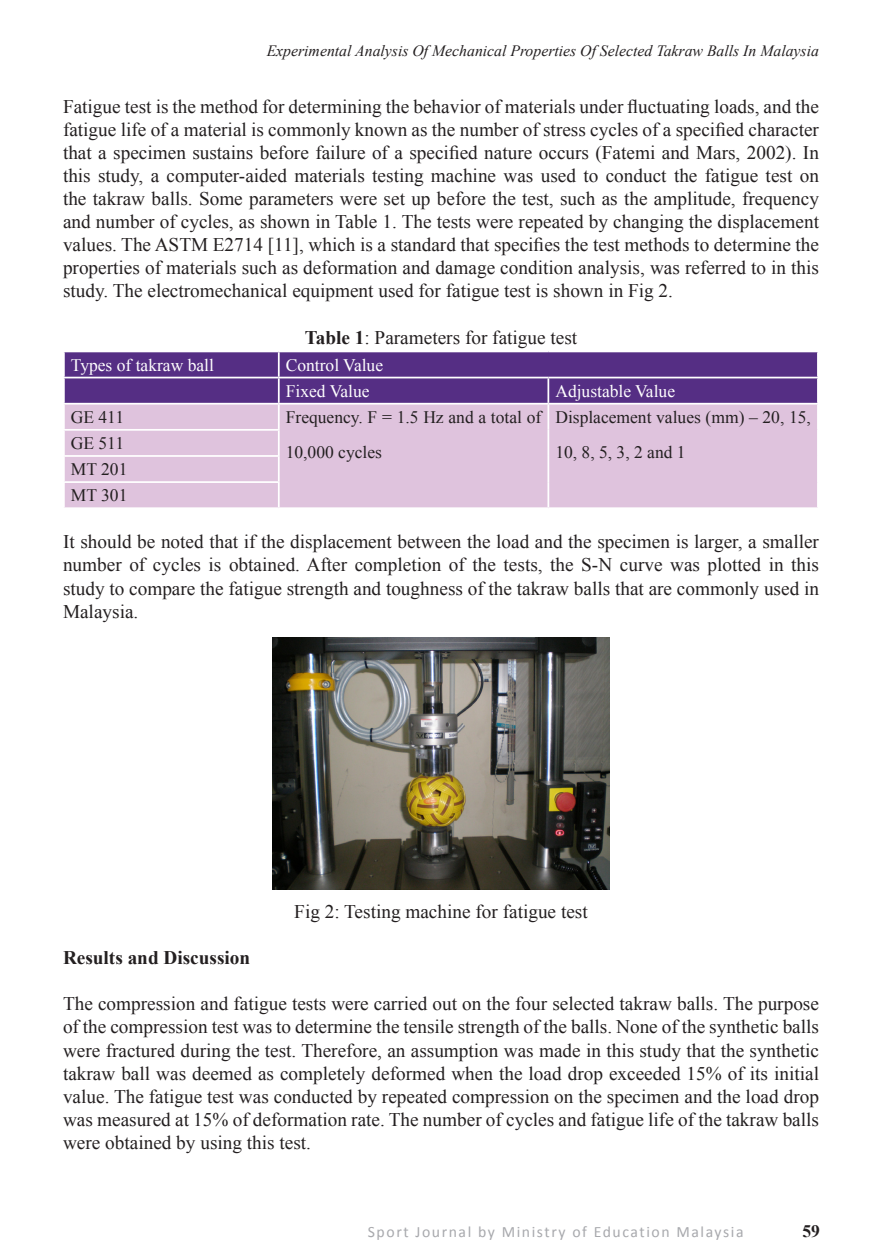
<style>
.page{position:relative;width:882px;height:1260px;background:#fff}
.page>*{position:absolute;margin:0;border:0;box-sizing:border-box;transform-origin:0 0}
.t1{font:19.25px/23.1px "Times New Roman";color:#231f20;text-align:justify}
.t2{font:700 19.25px "Times New Roman";color:#231f20}
.t3{font:17.5px/35px "Times New Roman";color:#231f20}
.t4{font:17.5px "Times New Roman";color:#fff}
.t5{font:700 17.5px "Times New Roman";color:#231f20}
.t6{font:italic 15.75px "Times New Roman";color:#231f20}
.t7{font:15.75px "Calibri";letter-spacing:.1em;color:#a8a9ad}
.s1{font-weight:700}
</style>
<div class="page">
<svg style="left:65px;top:352px;width:752px;height:51px;background:#593387"></svg>
<div style="left:65px;top:405px;width:752px;height:102px;background:#dfc3dd"></div>
<hr style="left:278px;top:405px;width:2px;height:24px;background:#fff">
<hr style="left:547px;top:405px;width:2px;height:25px;background:#fff">
<hr style="left:547px;top:430px;width:2px;height:26px;background:#fff">
<hr style="left:547px;top:456px;width:2px;height:26px;background:#fff">
<hr style="left:547px;top:482px;width:2px;height:25px;background:#fff">
<hr style="left:63px;top:429px;width:217px;height:2px;background:#fff">
<hr style="left:278px;top:431px;width:2px;height:24px;background:#fff">
<hr style="left:63px;top:455px;width:217px;height:2px;background:#fff">
<hr style="left:278px;top:457px;width:2px;height:24px;background:#fff">
<hr style="left:63px;top:481px;width:217px;height:2px;background:#fff">
<hr style="left:278px;top:483px;width:2px;height:24px;background:#fff">
<hr style="left:278px;top:352px;width:2px;height:25px;background:#fff">
<hr style="left:63px;top:377px;width:216px;height:1px;background:#fff">
<hr style="left:279px;top:377px;width:269px;height:1px;background:#fff">
<hr style="left:278px;top:378px;width:2px;height:25px;background:#fff">
<hr style="left:548px;top:377px;width:271px;height:1px;background:#fff">
<hr style="left:547px;top:378px;width:2px;height:25px;background:#fff">
<img style="left:272px;top:637px;width:338px;height:252px">
<p class="t6" style="left:267px;top:39px;width:554px">Experimental Analysis Of Mechanical Properties Of Selected Takraw Balls In Malaysia</p>
<p class="t1" style="left:63px;top:94px;width:758px">Fatigue test is the method for determining the behavior of materials under fluctuating loads, and the fatigue life of a material is commonly known as the number of stress cycles of a specified character that a specimen sustains before failure of a specified nature occurs (Fatemi and Mars, 2002). In this study, a computer-aided materials testing machine was used to conduct the fatigue test on the takraw balls. Some parameters were set up before the test, such as the amplitude, frequency and number of cycles, as shown in Table 1. The tests were repeated by changing the displacement values. The ASTM E2714 [11], which is a standard that specifies the test methods to determine the properties of materials such as deformation and damage condition analysis, was referred to in this study. The electromechanical equipment used for fatigue test is shown in Fig 2.</p>
<p class="t1" style="left:305px;top:325px;width:274px"><span class="s1">Table 1</span>: Parameters for fatigue test</p>
<p class="t4" style="left:71px;top:352px;width:145px">Types of takraw ball</p>
<p class="t4" style="left:286px;top:352px;width:99px">Control Value</p>
<p class="t4" style="left:286px;top:379px;width:85px">Fixed Value</p>
<p class="t4" style="left:555px;top:379px;width:121px">Adjustable Value</p>
<p class="t3" style="left:71px;top:399px;width:55px">GE 411</p>
<p class="t3" style="left:286px;top:399px;width:257px">Frequency. F = 1.5 Hz and a total of<br>10,000 cycles</p>
<p class="t3" style="left:555px;top:399px;width:257px">Displacement values (mm) – 20, 15,<br>10, 8, 5, 3, 2 and 1</p>
<p class="t3" style="left:71px;top:425px;width:55px">GE 511</p>
<p class="t3" style="left:71px;top:451px;width:58px">MT 201</p>
<p class="t3" style="left:71px;top:477px;width:58px">MT 301</p>
<p class="t1" style="left:63px;top:530px;width:758px">It should be noted that if the displacement between the load and the specimen is larger, a smaller number of cycles is obtained. After completion of the tests, the S-N curve was plotted in this study to compare the fatigue strength and toughness of the takraw balls that are commonly used in Malaysia.</p>
<p class="t1" style="left:294px;top:899px;width:295px">Fig 2: Testing machine for fatigue test</p>
<p class="t2" style="left:63px;top:944px;width:189px">Results and Discussion</p>
<p class="t1" style="left:63px;top:992px;width:758px">The compression and fatigue tests were carried out on the four selected takraw balls. The purpose of the compression test was to determine the tensile strength of the balls. None of the synthetic balls were fractured during the test. Therefore, an assumption was made in this study that the synthetic takraw ball was deemed as completely deformed when the load drop exceeded 15% of its initial value. The fatigue test was conducted by repeated compression on the specimen and the load drop was measured at 15% of deformation rate. The number of cycles and fatigue life of the takraw balls were obtained by using this test.</p>
<p class="t7" style="left:368px;top:1222px;width:377px">Sport Journal by Ministry of Education Malaysia</p>
<p class="t5" style="left:802px;top:1219px;width:19px">59</p>
</div>
